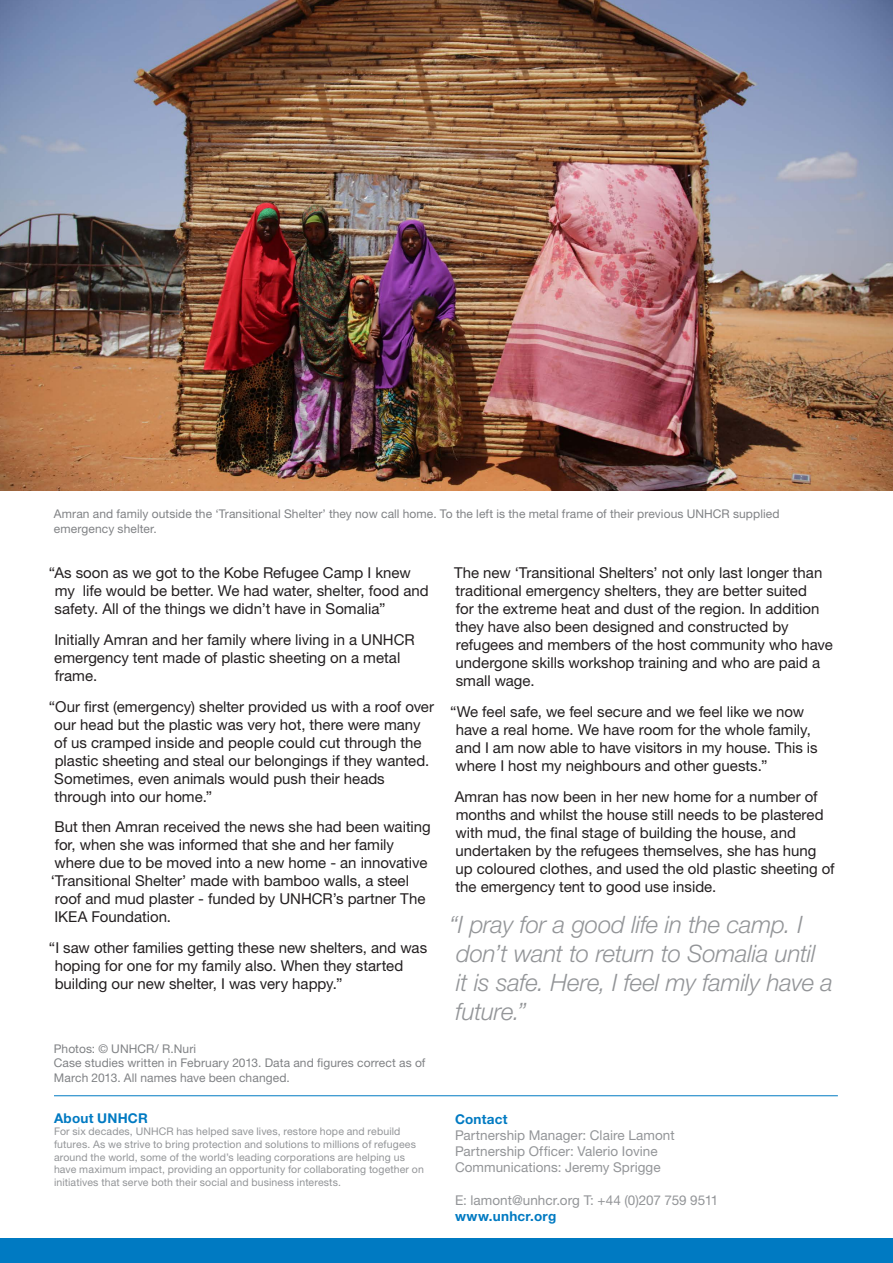
<style>
.page{position:relative;width:893px;height:1263px;background:#fff}
.page>*{position:absolute;margin:0;border:0;box-sizing:border-box;transform-origin:0 0}
.t1{font:italic 300 24px/28.8px "Helvetica Neue LT Pro";letter-spacing:-.01em;color:#939598}
.Body_Copy{font:15px/18px "Helvetica Neue LT Pro";color:#231f20}
.Body_Copy-2{font:13.5px "Helvetica Neue LT Pro";letter-spacing:.005em;color:#939598}
.Body_Copy-3{font:700 13.5px "Helvetica Neue LT Pro";letter-spacing:.02em;color:#007ac2}
.t2{font:12px/14.4px "Helvetica Neue LT Pro";letter-spacing:.01em;color:#808285}
.Body_Copy-4{font:10.5px/12.6px "Helvetica Neue LT Pro";letter-spacing:.01em;color:#939598}
</style>
<div class="page">
<div style="left:0;top:1239px;width:893px;height:24px;background:#007ac2"></div>
<img style="left:0;top:0;width:893px;height:491px">
<hr style="left:54px;top:1095px;width:784px;height:1px;background:#007ac2">
<p class="t2" style="left:54px;top:507px;width:727px">Amran and family outside the ‘Transitional Shelter’ they now call home. To the left is the metal frame of their previous UNHCR supplied emergency shelter.</p>
<p class="Body_Copy" style="left:55px;top:563px;width:376px;text-indent:-6px">“As soon as we got to the Kobe Refugee Camp I knew my life would be better. We had water, shelter, food and safety. All of the things we didn’t have in Somalia”</p>
<p class="Body_Copy" style="left:54px;top:630px;width:362px">Initially Amran and her family where living in a UNHCR emergency tent made of plastic sheeting on a metal frame.</p>
<p class="Body_Copy" style="left:54px;top:697px;width:381px;text-indent:-5px">“Our first (emergency) shelter provided us with a roof over our head but the plastic was very hot, there were many of us cramped inside and people could cut through the plastic sheeting and steal our belongings if they wanted.<br>Sometimes, even animals would push their heads through into our home.”</p>
<p class="Body_Copy" style="left:51px;top:818px;width:382px">But then Amran received the news she had been waiting for, when she was informed that she and her family where due to be moved into a new home - an innovative ‘Transitional Shelter’ made with bamboo walls, a steel roof and mud plaster - funded by UNHCR’s partner The IKEA Foundation.</p>
<p class="Body_Copy" style="left:55px;top:938px;width:374px;text-indent:-6px">“I saw other families getting these new shelters, and was hoping for one for my family also. When they started building our new shelter, I was very happy.”</p>
<p class="t2" style="left:54px;top:1041px;width:373px">Photos: © UNHCR/ R.Nuri<br>Case studies written in February 2013. Data and figures correct as of<br>March 2013. All names have been changed.</p>
<h3 class="Body_Copy-3" style="left:54px;top:1109px;width:95px">About UNHCR</h3>
<p class="Body_Copy-4" style="left:54px;top:1125px;width:371px">For six decades, UNHCR has helped save lives, restore hope and rebuild futures. As we strive to bring protection and solutions to millions of refugees around the world, some of the world’s leading corporations are helping us have maximum impact, providing an opportunity for collaborating together on initiatives that serve both their social and business interests.</p>
<p class="Body_Copy" style="left:454px;top:563px;width:380px">The new ‘Transitional Shelters’ not only last longer than traditional emergency shelters, they are better suited<br>for the extreme heat and dust of the region. In addition they have also been designed and constructed by refugees and members of the host community who have undergone skills workshop training and who are paid a small wage.</p>
<p class="Body_Copy" style="left:455px;top:702px;width:364px;text-indent:-5px">“We feel safe, we feel secure and we feel like we now have a real home. We have room for the whole family, and I am now able to have visitors in my house. This is where I host my neighbours and other guests.”</p>
<p class="Body_Copy" style="left:455px;top:787px;width:381px">Amran has now been in her new home for a number of months and whilst the house still needs to be plastered with mud, the final stage of building the house, and undertaken by the refugees themselves, she has hung up coloured clothes, and used the old plastic sheeting of the emergency tent to good use inside.</p>
<p class="t1" style="left:449px;top:910px;width:385px">“I pray for a good life in the camp. I don’t want to return to Somalia until<br>it is safe. Here, I feel my family have a future.”</p>
<h3 class="Body_Copy-3" style="left:455px;top:1110px;width:54px">Contact</h3>
<p class="Body_Copy-2" style="left:455px;top:1127px;width:221px">Partnership Manager: Claire Lamont</p>
<p class="Body_Copy-2" style="left:455px;top:1143px;width:204px">Partnership Officer: Valerio Iovine</p>
<p class="Body_Copy-2" style="left:455px;top:1159px;width:207px">Communications: Jeremy Sprigge</p>
<p class="Body_Copy-2" style="left:455px;top:1192px;width:265px">E: lamont@unhcr.org T: +44 (0)207 759 9511</p>
<p class="Body_Copy-3" style="left:455px;top:1208px;width:103px">www.unhcr.org</p>
</div>
